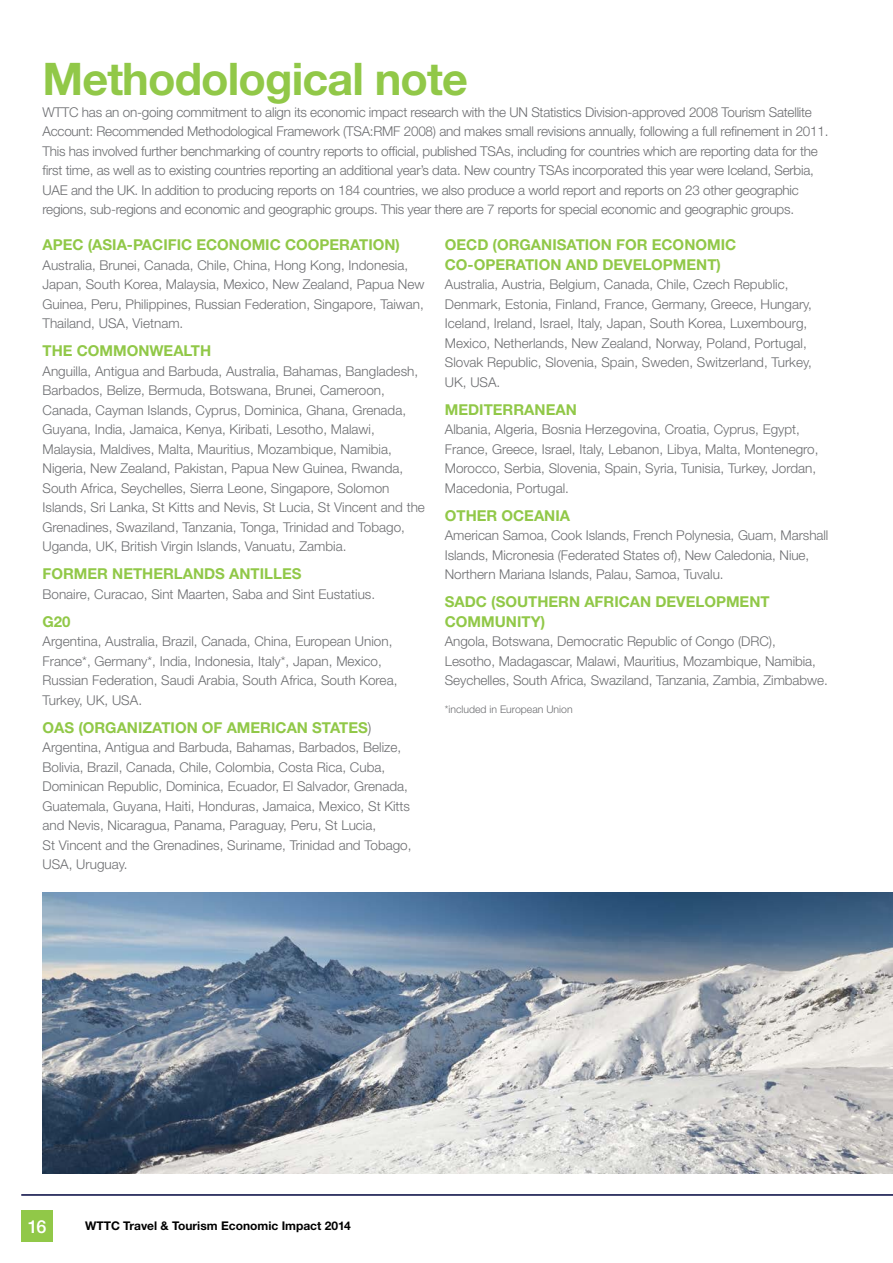
<style>
.page{position:relative;width:893px;height:1263px;background:#fff}
.page>*{position:absolute;margin:0;border:0;box-sizing:border-box;transform-origin:0 0}
.t1{font:700 45px "Helvetica Neue";letter-spacing:-.02em;color:#91c848}
.t2{font:500 18px "Helvetica Neue";color:#fff}
.t3{font:700 15px "Helvetica Neue";color:#91c848}
.t4{font:300 13.5px/19.5px "Helvetica Neue";color:#6d6e71}
.t5{font:700 12px "Helvetica Neue";color:#000}
.t6{font:300 10.5px "Helvetica Neue";color:#6d6e71}
.s1{font-weight:300;color:#6d6e71}
</style>
<div class="page">
<div style="left:21px;top:1210px;width:32px;height:32px;background:#91c848"></div>
<hr style="left:21px;top:1194px;width:872px;height:2px;background:#00053e">
<img style="left:43px;top:892px;width:850px;height:282px">
<h1 class="t1" style="left:43px;top:51px;width:427px">METHODOLOGICAL NOTE</h1>
<p class="t4" style="left:43px;top:102px;width:787px">WTTC has an on-going commitment to align its economic impact research with the UN Statistics Division-approved 2008 Tourism Satellite Account: Recommended Methodological Framework (TSA:RMF 2008) and makes small revisions annually, following a full refinement in 2011.<br>This has involved further benchmarking of country reports to official, published TSAs, including for countries which are reporting data for the first time, as well as to existing countries reporting an additional year’s data. New country TSAs incorporated this year were Iceland, Serbia, UAE and the UK. In addition to producing reports on 184 countries, we also produce a world report and reports on 23 other geographic regions, sub-regions and economic and geographic groups. This year there are 7 reports for special economic and geographic groups.</p>
<p class="t3" style="left:43px;top:236px;width:359px">APEC (ASIA-PACIFIC ECONOMIC COOPERATION)</p>
<p class="t4" style="left:43px;top:255px;width:383px">Australia, Brunei, Canada, Chile, China, Hong Kong, Indonesia, Japan, South Korea, Malaysia, Mexico, New Zealand, Papua New Guinea, Peru, Philippines, Russian Federation, Singapore, Taiwan, Thailand, USA, Vietnam.</p>
<p class="t3" style="left:43px;top:342px;width:170px">THE COMMONWEALTH</p>
<p class="t4" style="left:43px;top:361px;width:384px">Anguilla, Antigua and Barbuda, Australia, Bahamas, Bangladesh, Barbados, Belize, Bermuda, Botswana, Brunei, Cameroon, Canada, Cayman Islands, Cyprus, Dominica, Ghana, Grenada, Guyana, India, Jamaica, Kenya, Kiribati, Lesotho, Malawi, Malaysia, Maldives, Malta, Mauritius, Mozambique, Namibia, Nigeria, New Zealand, Pakistan, Papua New Guinea, Rwanda, South Africa, Seychelles, Sierra Leone, Singapore, Solomon Islands, Sri Lanka, St Kitts and Nevis, St Lucia, St Vincent and the Grenadines, Swaziland, Tanzania, Tonga, Trinidad and Tobago, Uganda, UK, British Virgin Islands, Vanuatu, Zambia.</p>
<p class="t3" style="left:43px;top:565px;width:259px">FORMER NETHERLANDS ANTILLES</p>
<p class="t4" style="left:43px;top:584px;width:334px">Bonaire, Curacao, Sint Maarten, Saba and Sint Eustatius.</p>
<p class="t3" style="left:43px;top:612px;width:30px">G20</p>
<p class="t4" style="left:43px;top:631px;width:356px">Argentina, Australia, Brazil, Canada, China, European Union, France*, Germany*, India, Indonesia, Italy*, Japan, Mexico, Russian Federation, Saudi Arabia, South Africa, South Korea, Turkey, UK, USA.</p>
<p class="t3" style="left:43px;top:718px;width:53px">OAS (ORG</p>
<p class="t3" style="left:117px;top:718px;width:256px">ANIZATION OF AMERICAN STATES<span class="s1">)</span></p>
<p class="t4" style="left:43px;top:737px;width:370px">Argentina, Antigua and Barbuda, Bahamas, Barbados, Belize, Bolivia, Brazil, Canada, Chile, Colombia, Costa Rica, Cuba, Dominican Republic, Dominica, Ecuador, El Salvador, Grenada, Guatemala, Guyana, Haiti, Honduras, Jamaica, Mexico, St Kitts and Nevis, Nicaragua, Panama, Paraguay, Peru, St Lucia,<br>St Vincent and the Grenadines, Suriname, Trinidad and Tobago, USA, Uruguay.</p>
<p class="t3" style="left:445px;top:236px;width:65px">OECD (ORG</p>
<p class="t3" style="left:531px;top:236px;width:204px">ANISATION FOR ECONOMIC</p>
<p class="t3" style="left:445px;top:255px;width:40px">CO-OPE</p>
<p class="t3" style="left:505px;top:255px;width:217px">RATION AND DEVELOPMENT)</p>
<p class="t4" style="left:445px;top:274px;width:369px">Australia, Austria, Belgium, Canada, Chile, Czech Republic, Denmark, Estonia, Finland, France, Germany, Greece, Hungary, Iceland, Ireland, Israel, Italy, Japan, South Korea, Luxembourg, Mexico, Netherlands, New Zealand, Norway, Poland, Portugal, Slovak Republic, Slovenia, Spain, Sweden, Switzerland, Turkey, UK, USA.</p>
<p class="t3" style="left:445px;top:400px;width:133px">MEDITERRANEAN</p>
<p class="t4" style="left:445px;top:419px;width:375px">Albania, Algeria, Bosnia Herzegovina, Croatia, Cyprus, Egypt, France, Greece, Israel, Italy, Lebanon, Libya, Malta, Montenegro, Morocco, Serbia, Slovenia, Spain, Syria, Tunisia, Turkey, Jordan, Macedonia, Portugal.</p>
<p class="t3" style="left:445px;top:506px;width:90px">OTHER OCEANIA</p>
<p class="t4" style="left:445px;top:525px;width:385px">American Samoa, Cook Islands, French Polynesia, Guam, Marshall<br>Islands, Micronesia (Federated States of), New Caledonia, Niue,<br>Northern Mariana Islands, Palau, Samoa, Tuvalu.</p>
<p class="t3" style="left:445px;top:593px;width:151px">SADC (SOUTHERN AFR</p>
<p class="t3" style="left:614px;top:593px;width:153px">ICAN DEVELOPMENT</p>
<p class="t3" style="left:445px;top:612px;width:102px">COMMUNITY)</p>
<p class="t4" style="left:445px;top:631px;width:384px">Angola, Botswana, Democratic Republic of Congo (DRC),<br>Lesotho, Madagascar, Malawi, Mauritius, Mozambique, Namibia,<br>Seychelles, South Africa, Swaziland, Tanzania, Zambia, Zimbabwe.</p>
<p class="t6" style="left:445px;top:703px;width:129px">*included in European Union</p>
<h2 class="t2" style="left:28px;top:1216px;width:20px">16</h2>
<p class="t5" style="left:85px;top:1219px;width:267px">WTTC TRAVEL &amp; TOURISM ECONOMIC IMPACT 2014</p>
</div>
